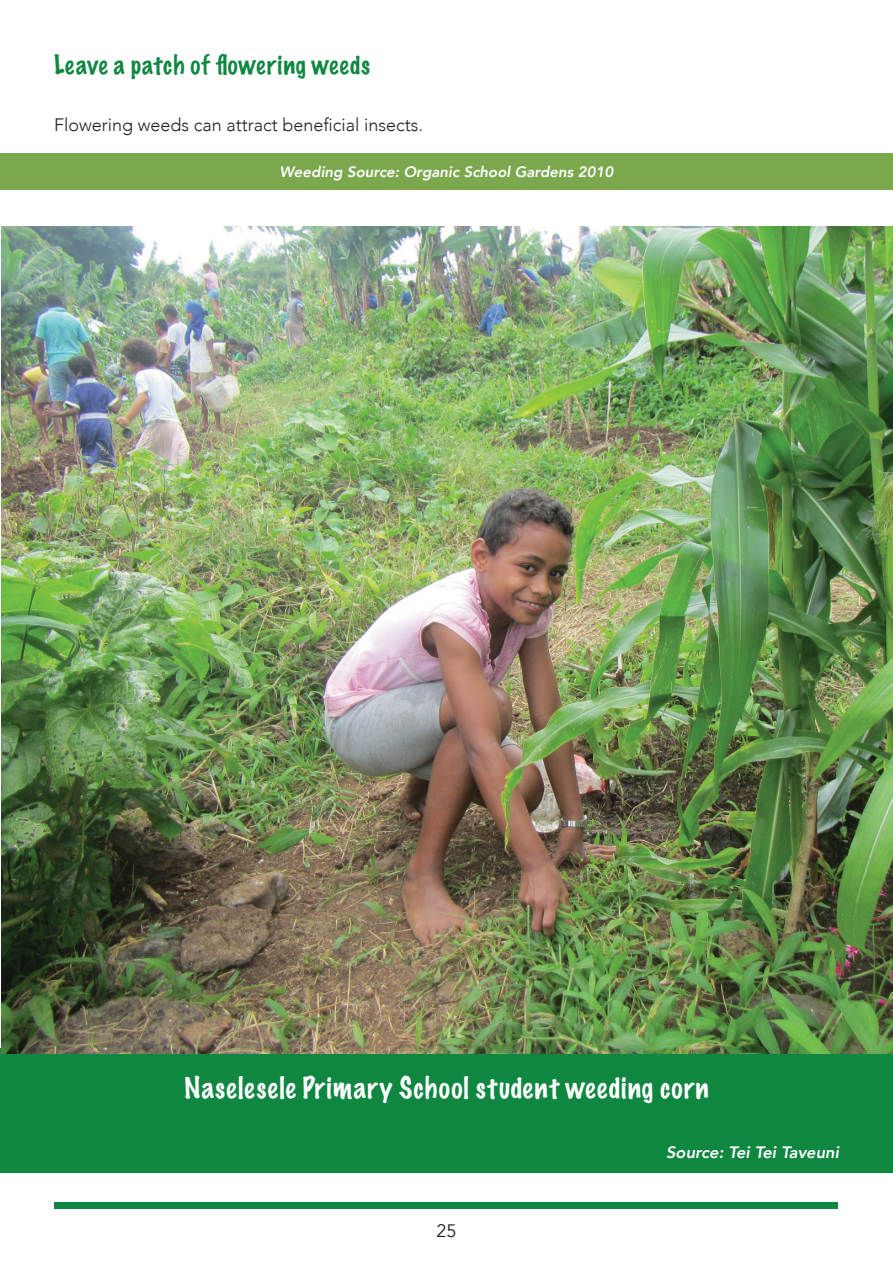
<style>
.page{position:relative;width:893px;height:1263px;background:#fff}
.page>*{position:absolute;margin:0;border:0;box-sizing:border-box;transform-origin:0 0}
.t1{font:100 27px "Marker Felt";letter-spacing:.045em;color:#fff}
.t2{font:100 24px "Marker Felt";letter-spacing:.035em;color:#0f8741}
.t3{font:300 18px "Avenir";color:#231f20}
.t4{font:18px "Avenir";color:#231f20}
.t5{font:italic 800 16.5px "Avenir";color:#fff}
.t6{font:italic 800 15px "Avenir";color:#fff}
</style>
<div class="page">
<div style="left:54px;top:1202px;width:783px;height:7px;background:#0f8741"></div>
<div style="left:1px;top:153px;width:892px;height:36px;background:#7ba84d"></div>
<div style="left:0;top:1048px;width:893px;height:125px;background:#0f8741"></div>
<img style="left:2px;top:227px;width:891px;height:827px">
<p class="t2" style="left:54px;top:45px;width:318px">Leave a patch of flowering weeds</p>
<p class="t3" style="left:54px;top:114px;width:371px">Flowering weeds can attract beneficial insects.</p>
<p class="t6" style="left:280px;top:163px;width:335px">Weeding Source: Organic School Gardens 2010</p>
<p class="t1" style="left:184px;top:1066px;width:526px">Naselesele Primary School student weeding corn</p>
<p class="t4" style="left:436px;top:1220px;width:22px">25</p>
<p class="t5" style="left:666px;top:1142px;width:174px">Source: Tei Tei Taveuni</p>
</div>
